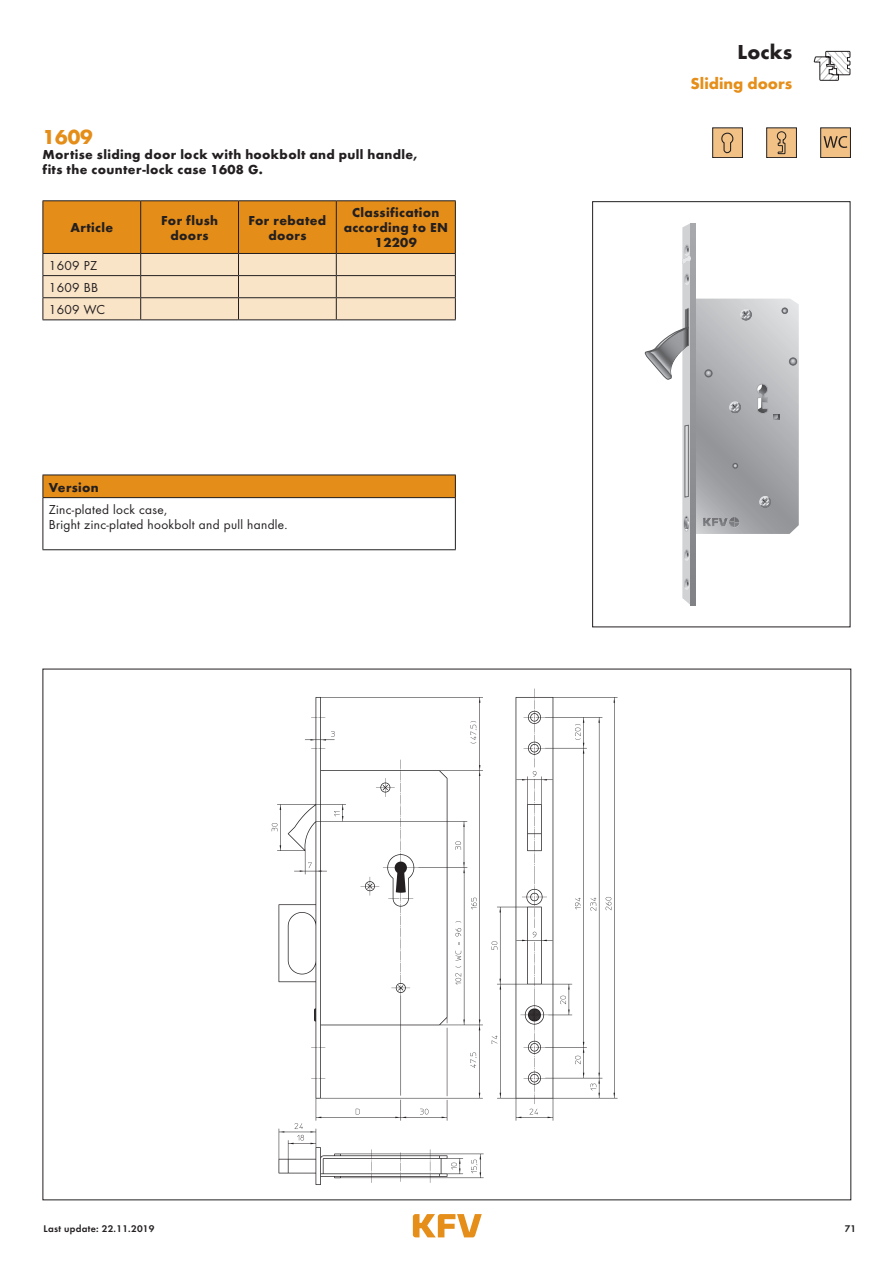
<style>
.page{position:relative;width:893px;height:1263px;background:#fff}
.page>*{position:absolute;margin:0;border:0;box-sizing:border-box;transform-origin:0 0}
.t1{font:700 21px "Futura";color:#231f20}
.t2{font:700 21px "Futura";color:#e48d19}
.t3{font:700 16.5px "Futura";color:#e58e19}
.t4{font:700 13.5px/15px "Futura";letter-spacing:.025em;color:#231f20;text-align:center}
.t5{font:13.5px/22.2px "Futura Boo";letter-spacing:.025em;color:#231f20}
.t6{font:10.05px "Futura Dem";letter-spacing:.025em;color:#231f20}
</style>
<div class="page">
<svg style="left:413px;top:1214px;width:69px;height:23px"></svg>
<svg style="left:813px;top:50px;width:38px;height:31px"></svg>
<hr style="left:43px;top:200px;width:98px;height:1px;background:#231f20">
<hr style="left:141px;top:200px;width:97px;height:1px;background:#231f20">
<hr style="left:238px;top:200px;width:98px;height:1px;background:#231f20">
<hr style="left:336px;top:200px;width:120px;height:1px;background:#231f20">
<svg style="left:43px;top:201px;width:413px;height:118px;background:#e8b675"></svg>
<hr style="left:43px;top:319px;width:98px;height:1px;background:#231f20">
<hr style="left:141px;top:319px;width:97px;height:1px;background:#231f20">
<hr style="left:238px;top:319px;width:98px;height:1px;background:#231f20">
<hr style="left:336px;top:319px;width:120px;height:1px;background:#231f20">
<div style="left:43px;top:475px;width:412px;height:23px;background:#e48d19"></div>
<hr style="left:43px;top:475px;width:413px;height:1px;background:#231f20">
<svg style="left:43px;top:475px;width:1px;height:22px"></svg>
<svg style="left:455px;top:475px;width:1px;height:22px"></svg>
<hr style="left:43px;top:497px;width:413px;height:1px;background:#231f20">
<hr style="left:43px;top:498px;width:1px;height:51px;background:#231f20">
<hr style="left:455px;top:498px;width:1px;height:51px;background:#231f20">
<hr style="left:43px;top:549px;width:413px;height:1px;background:#231f20">
<img style="left:271px;top:688px;width:347px;height:497px">
<div style="left:713px;top:128px;width:29px;height:30px;background:#f2c185"></div>
<div style="left:712px;top:128px;width:31px;height:30px;border:1px solid #231f20"></div>
<svg style="left:721px;top:132px;width:13px;height:22px"></svg>
<div style="left:767px;top:128px;width:29px;height:30px;background:#f2c185"></div>
<div style="left:766px;top:128px;width:31px;height:30px;border:1px solid #231f20"></div>
<svg style="left:777px;top:131px;width:9px;height:23px"></svg>
<div style="left:821px;top:128px;width:29px;height:30px;background:#f2c185"></div>
<div style="left:820px;top:128px;width:31px;height:30px;border:1px solid #231f20"></div>
<svg style="left:824px;top:136px;width:23px;height:12px"></svg>
<svg style="left:644px;top:223px;width:155px;height:382px"></svg>
<div style="left:592px;top:201px;width:258px;height:426px;border:1px solid #231f20"></div>
<h1 class="t2" style="left:43px;top:124px;width:52px">1609</h1>
<p class="t4" style="left:43px;top:147px;width:377px;text-align:left">Mortise sliding door lock with hookbolt and pull handle, fits the counter-lock case 1608 G.</p>
<p class="t4" style="left:70px;top:220px;width:44px">Article</p>
<p class="t4" style="left:161px;top:213px;width:58px">For flush doors</p>
<p class="t4" style="left:248px;top:213px;width:79px">For rebated doors</p>
<p class="t4" style="left:344px;top:205px;width:106px">Classification according to EN<br>12209</p>
<p class="t5" style="left:49px;top:254px;width:58px">1609 PZ<br>1609 BB<br>1609 WC</p>
<p class="t4" style="left:49px;top:479px;width:51px">Version</p>
<p class="t5" style="left:49px;top:502px;width:240px;line-height:15px">Zinc-plated lock case,<br>Bright zinc-plated hookbolt and pull handle.</p>
<h1 class="t1" style="left:737px;top:39px;width:56px">Locks</h1>
<p class="t3" style="left:690px;top:73px;width:103px">Sliding doors</p>
<p class="t6" style="left:44px;top:1221px;width:113px">Last update: 22.11.2019</p>
<p class="t6" style="left:845px;top:1221px;width:13px">71</p>
</div>
